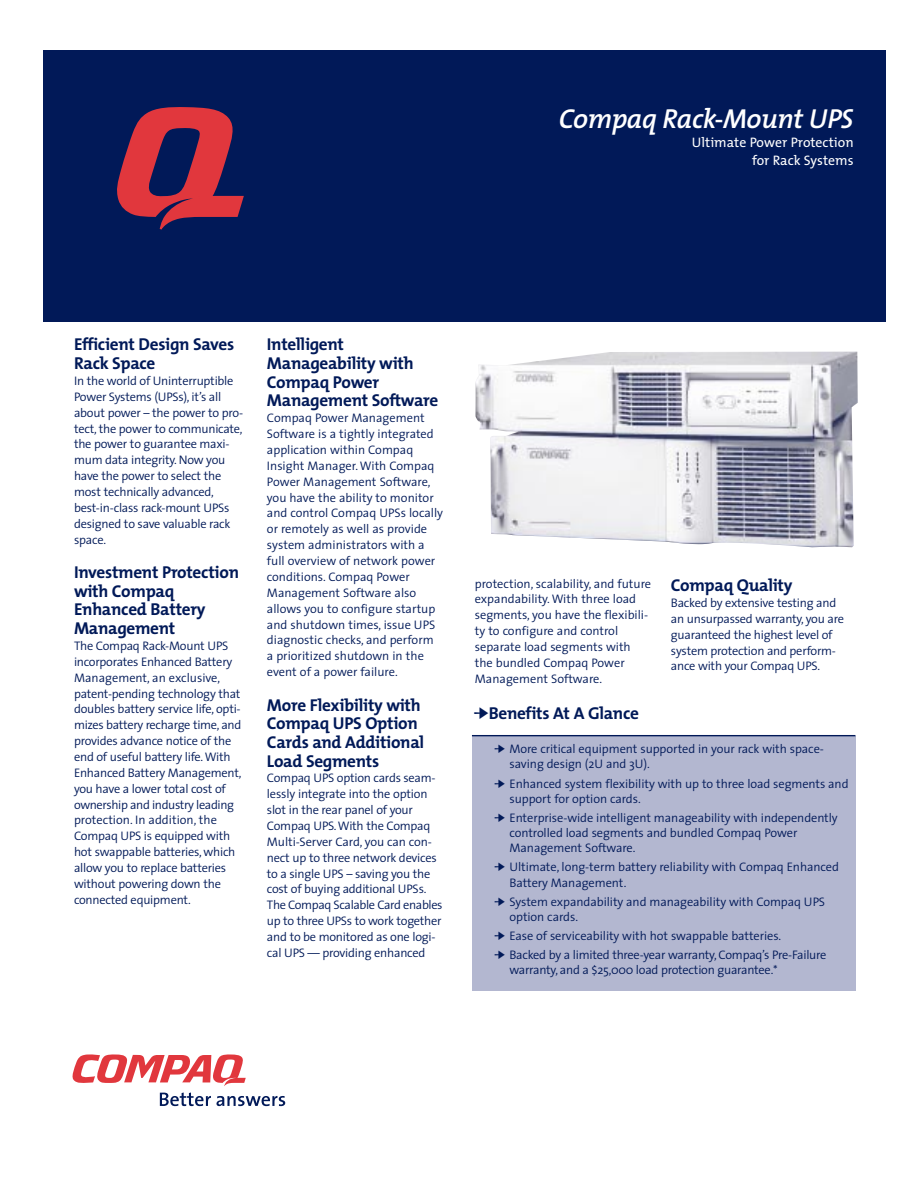
<style>
.page{position:relative;width:918px;height:1188px;background:#fff}
.page>*{position:absolute;margin:0;border:0;box-sizing:border-box;transform-origin:0 0}
.t1{font:italic 600 27.6px "The Mix";letter-spacing:-.02em;color:#fff}
.t2{font:700 17.25px/18.6px "The Mix";letter-spacing:-.02em;color:#011958}
.t3{font:13.8px/18.6px "The Mix";color:#fff;text-align:right}
.t4{font:300 12.45px/15.9px "The Sans";letter-spacing:-.02em;color:#011958}
.t5{font:300 12.45px/15.9px "The Sans";color:#011958}
</style>
<div class="page">
<div style="left:472px;top:736px;width:383px;height:255px;background:#b3b7d0"></div>
<div style="left:43px;top:50px;width:843px;height:271px;background:#011958"></div>
<svg style="left:117px;top:107px;width:127px;height:123px"></svg>
<svg style="left:160px;top:1093px;width:125px;height:13px"></svg>
<svg style="left:72px;top:1054px;width:174px;height:32px"></svg>
<img style="left:475px;top:352px;width:383px;height:195px">
<hr style="left:472px;top:735px;width:383px;height:1px;background:#011958">
<h1 class="t1" style="left:559px;top:108px;width:296px">Compaq Rack-Mount UPS</h1>
<p class="t3" style="left:692px;top:134px;width:163px">Ultimate Power Protection for Rack Systems</p>
<h2 class="t2" style="left:74px;top:337px;width:162px">Efficient Design Saves<br>Rack Space</h2>
<p class="t4" style="left:74px;top:374px;width:171px">In the world of Uninterruptible<br>Power Systems (UPSs), it’s all about power – the power to pro&shy;tect, the power to communicate, the power to guarantee maxi&shy;mum data integrity. Now you have the power to select the most technically advanced, best-in-class rack-mount UPSs designed to save valuable rack space.</p>
<h2 class="t2" style="left:74px;top:565px;width:167px">Investment Protection with Compaq<br>Enhanced Battery<br>Management</h2>
<p class="t4" style="left:74px;top:639px;width:169px">The Compaq Rack-Mount UPS incorporates Enhanced Battery<br>Management, an exclusive, patent-pending technology that doubles battery service life, opti&shy;mizes battery recharge time, and provides advance notice of the end of useful battery life. With<br>Enhanced Battery Management, you have a lower total cost of ownership and industry leading protection. In addition, the<br>Compaq UPS is equipped with hot swappable batteries, which allow you to replace batteries without powering down the connected equipment.</p>
<h2 class="t2" style="left:267px;top:337px;width:173px">Intelligent<br>Manageability with<br>Compaq Power<br>Management Software</h2>
<p class="t5" style="left:267px;top:411px;width:178px">Compaq Power Management<br>Software is a tightly integrated application within Compaq<br>Insight Manager. With Compaq<br>Power Management Software, you have the ability to monitor and control Compaq UPSs locally or remotely as well as provide system administrators with a full overview of network power conditions. Compaq Power<br>Management Software also allows you to configure startup and shutdown times, issue UPS diagnostic checks, and perform a prioritized shutdown in the event of a power failure.</p>
<h2 class="t2" style="left:267px;top:697px;width:159px">More Flexibility with<br>Compaq UPS Option<br>Cards and Additional<br>Load Segments</h2>
<p class="t4" style="left:267px;top:772px;width:177px">Compaq UPS option cards seam&shy;lessly integrate into the option slot in the rear panel of your<br>Compaq UPS. With the Compaq<br>Multi-Server Card, you can con&shy;nect up to three network devices to a single UPS – saving you the cost of buying additional UPSs.<br>The Compaq Scalable Card enables up to three UPSs to work together and to be monitored as one logi&shy;cal UPS — providing enhanced</p>
<p class="t5" style="left:475px;top:577px;width:178px">protection, scalability, and future expandability. With three load segments, you have the flexibili&shy;ty to configure and control separate load segments with the bundled Compaq Power<br>Management Software.</p>
<h2 class="t2" style="left:671px;top:578px;width:123px">Compaq Quality</h2>
<p class="t4" style="left:671px;top:596px;width:175px">Backed by extensive testing and an unsurpassed warranty, you are guaranteed the highest level of system protection and perform&shy;ance with your Compaq UPS.</p>
<h2 class="t2" style="left:473px;top:706px;width:167px">➔Benefits At A Glance</h2>
<p class="t4" style="left:510px;top:743px;width:316px;line-height:15.1px;text-indent:-15px">➔ More critical equipment supported in your rack with space&shy;saving design (2U and 3U).</p>
<p class="t4" style="left:510px;top:777px;width:341px;line-height:15.1px;text-indent:-15px">➔ Enhanced system flexibility with up to three load segments and support for option cards.</p>
<p class="t4" style="left:510px;top:811px;width:330px;line-height:15.1px;text-indent:-15px">➔ Enterprise-wide intelligent manageability with independently controlled load segments and bundled Compaq Power<br>Management Software.</p>
<p class="t4" style="left:510px;top:861px;width:331px;line-height:15.1px;text-indent:-15px">➔ Ultimate, long-term battery reliability with Compaq Enhanced<br>Battery Management.</p>
<p class="t4" style="left:510px;top:895px;width:317px;line-height:15.1px;text-indent:-15px">➔ System expandability and manageability with Compaq UPS option cards.</p>
<p class="t4" style="left:494px;top:929px;width:288px">➔ Ease of serviceability with hot swappable batteries.</p>
<p class="t4" style="left:510px;top:949px;width:318px;line-height:15.1px;text-indent:-15px">➔ Backed by a limited three-year warranty, Compaq’s Pre-Failure warranty, and a $25,000 load protection guarantee.*</p>
</div>
